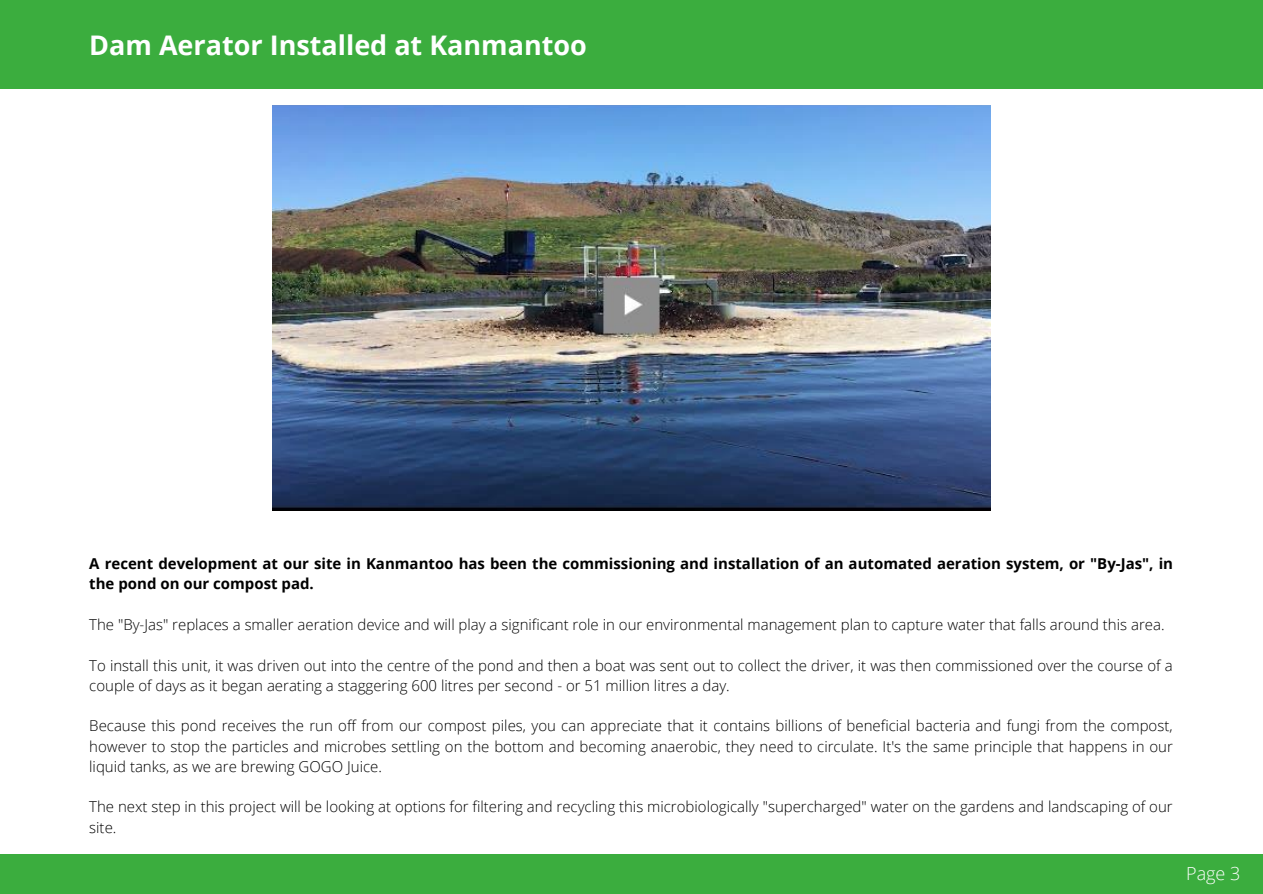
<style>
.page{position:relative;width:1263px;height:894px;background:#fff}
.page>*{position:absolute;margin:0;border:0;box-sizing:border-box;transform-origin:0 0}
.t1{font:700 27px "Open Sans";color:#fff}
.t2{font:300 18px "Open Sans";color:#fff}
.t3{font:300 15px/20.2px "Open Sans";color:#000}
.t4{font:700 15px/20.2px "Open Sans";color:#000}
</style>
<div class="page">
<div style="left:0;top:853px;width:1263px;height:39px;background:#3bad3e"></div>
<div style="left:0;top:0;width:1263px;height:89px;background:#3bad3e"></div>
<img style="left:273px;top:105px;width:717px;height:405px">
<h1 class="t1" style="left:89px;top:26px;width:499px">Dam Aerator Installed at Kanmantoo</h1>
<p class="t4" style="left:89px;top:553px;width:1085px">A recent development at our site in Kanmantoo has been the commissioning and installation of an automated aeration system, or "By-Jas", in the pond on our compost pad.</p>
<p class="t3" style="left:89px;top:614px;width:1077px">The "By-Jas" replaces a smaller aeration device and will play a significant role in our environmental management plan to capture water that falls around this area.</p>
<p class="t3" style="left:89px;top:654px;width:1085px">To install this unit, it was driven out into the centre of the pond and then a boat was sent out to collect the driver, it was then commissioned over the course of a couple of days as it began aerating a staggering 600 litres per second - or 51 million litres a day.</p>
<p class="t3" style="left:89px;top:715px;width:1085px;text-align:justify">Because this pond receives the run off from our compost piles, you can appreciate that it contains billions of beneficial bacteria and fungi from the compost, however to stop the particles and microbes settling on the bottom and becoming anaerobic, they need to circulate. It's the same principle that happens in our liquid tanks, as we are brewing GOGO Juice.</p>
<p class="t3" style="left:89px;top:796px;width:1085px">The next step in this project will be looking at options for filtering and recycling this microbiologically "supercharged" water on the gardens and landscaping of our site.</p>
<p class="t2" style="left:1186px;top:860px;width:56px">Page 3</p>
</div>
